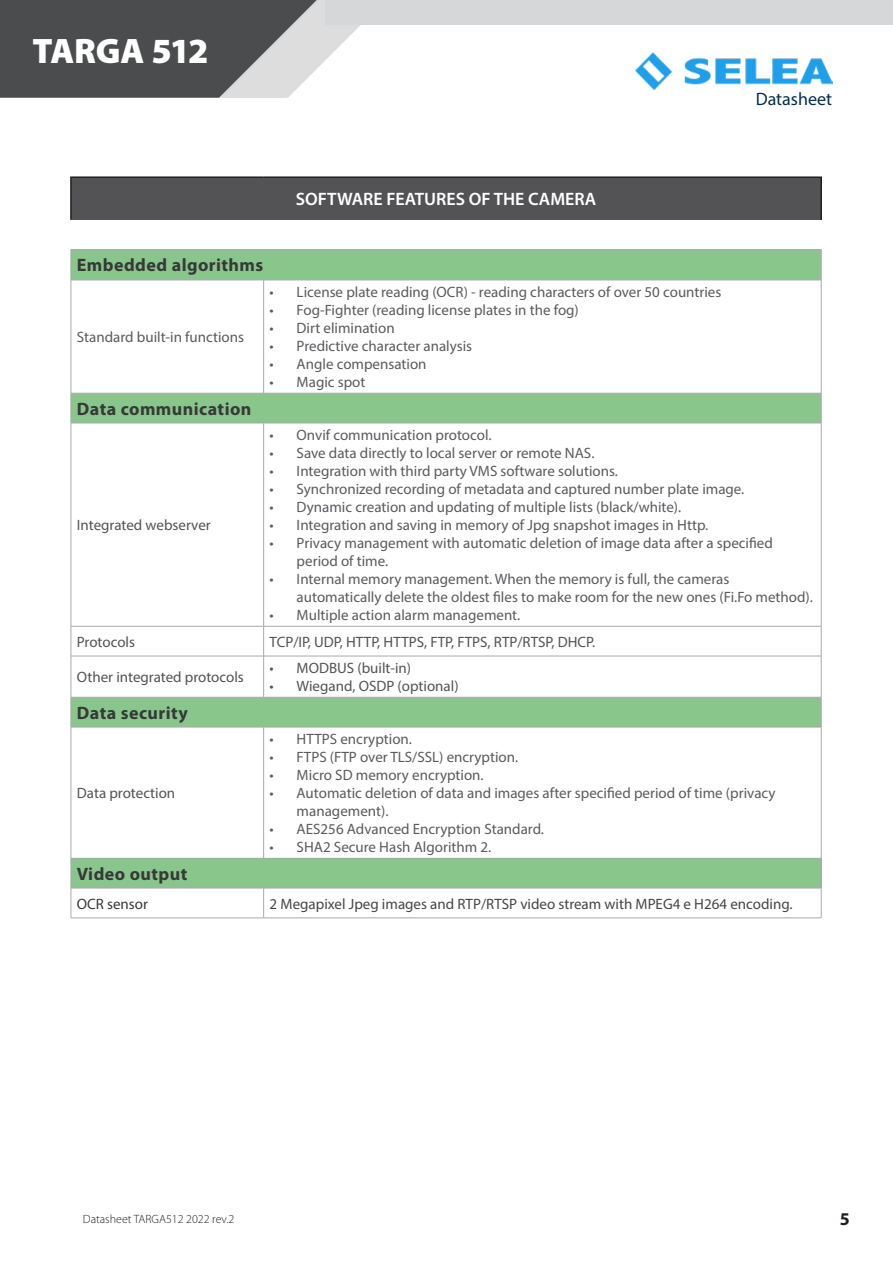
<style>
.page{position:relative;width:893px;height:1263px;background:#fff}
.page>*{position:absolute;margin:0;border:0;box-sizing:border-box;transform-origin:0 0}
.t1{font:900 35.55px "Myriad Pro";letter-spacing:-.03em;color:#fff}
.t2{font:700 18px "Myriad Pro";letter-spacing:.025em;color:#383839}
.t3{font:600 18px "Myriad Pro";color:#fff}
.t4{font:18px "Myriad Pro";color:#002f52}
.t5{font:700 18px "Myriad Pro";color:#231f20}
.t6{font:15px/18px "Myriad Pro";color:#5b5b5e}
.t7{font:15px "Myriad Pro";color:#535355}
.t8{font:15px "Myriad Pro";color:#454647}
.t9{font:15px "Myriad Pro";color:#383839}
.t10{font:300 12px "Myriad Pro";color:#231f20}
</style>
<div class="page">
<img style="left:635px;top:52px;width:197px;height:37px">
<div style="left:71px;top:177px;width:750px;height:43px;background:#535355"></div>
<svg style="left:72px;top:250px;width:749px;height:477px"></svg>
<div style="left:71px;top:858px;width:750px;height:30px;background:#89c68c"></div>
<hr style="left:70px;top:176px;width:194px;height:2px;background:#231f20">
<hr style="left:70px;top:178px;width:2px;height:42px;background:#231f20">
<hr style="left:264px;top:176px;width:558px;height:2px;background:#231f20">
<hr style="left:820px;top:178px;width:2px;height:42px;background:#231f20">
<hr style="left:821px;top:250px;width:1px;height:30px;background:#a8a9ad">
<hr style="left:821px;top:393px;width:1px;height:30px;background:#a8a9ad">
<hr style="left:821px;top:697px;width:1px;height:30px;background:#a8a9ad">
<hr style="left:821px;top:858px;width:1px;height:30px;background:#a8a9ad">
<hr style="left:71px;top:250px;width:1px;height:30px;background:#a8a9ad">
<hr style="left:71px;top:280px;width:193px;height:1px;background:#a8a9ad">
<hr style="left:71px;top:280px;width:1px;height:113px;background:#a8a9ad">
<hr style="left:264px;top:280px;width:557px;height:1px;background:#a8a9ad">
<hr style="left:263px;top:280px;width:1px;height:113px;background:#a8a9ad">
<hr style="left:821px;top:280px;width:1px;height:113px;background:#a8a9ad">
<hr style="left:71px;top:393px;width:193px;height:1px;background:#a8a9ad">
<hr style="left:71px;top:393px;width:1px;height:30px;background:#a8a9ad">
<hr style="left:264px;top:393px;width:557px;height:1px;background:#a8a9ad">
<hr style="left:71px;top:423px;width:193px;height:1px;background:#a8a9ad">
<hr style="left:71px;top:423px;width:1px;height:203px;background:#a8a9ad">
<hr style="left:264px;top:423px;width:557px;height:1px;background:#a8a9ad">
<hr style="left:263px;top:423px;width:1px;height:203px;background:#a8a9ad">
<hr style="left:821px;top:423px;width:1px;height:203px;background:#a8a9ad">
<hr style="left:71px;top:626px;width:193px;height:1px;background:#a8a9ad">
<hr style="left:71px;top:626px;width:1px;height:30px;background:#a8a9ad">
<hr style="left:264px;top:626px;width:557px;height:1px;background:#a8a9ad">
<hr style="left:263px;top:626px;width:1px;height:30px;background:#a8a9ad">
<hr style="left:821px;top:626px;width:1px;height:30px;background:#a8a9ad">
<hr style="left:71px;top:656px;width:193px;height:1px;background:#a8a9ad">
<hr style="left:71px;top:656px;width:1px;height:41px;background:#a8a9ad">
<hr style="left:264px;top:656px;width:557px;height:1px;background:#a8a9ad">
<hr style="left:263px;top:656px;width:1px;height:41px;background:#a8a9ad">
<hr style="left:821px;top:656px;width:1px;height:41px;background:#a8a9ad">
<hr style="left:71px;top:697px;width:193px;height:1px;background:#a8a9ad">
<hr style="left:71px;top:697px;width:1px;height:30px;background:#a8a9ad">
<hr style="left:264px;top:697px;width:557px;height:1px;background:#a8a9ad">
<hr style="left:71px;top:727px;width:193px;height:1px;background:#a8a9ad">
<hr style="left:71px;top:727px;width:1px;height:131px;background:#a8a9ad">
<hr style="left:264px;top:727px;width:557px;height:1px;background:#a8a9ad">
<hr style="left:263px;top:727px;width:1px;height:131px;background:#a8a9ad">
<hr style="left:821px;top:727px;width:1px;height:131px;background:#a8a9ad">
<hr style="left:71px;top:858px;width:193px;height:1px;background:#a8a9ad">
<hr style="left:71px;top:858px;width:1px;height:30px;background:#a8a9ad">
<hr style="left:264px;top:858px;width:557px;height:1px;background:#a8a9ad">
<hr style="left:71px;top:888px;width:193px;height:1px;background:#a8a9ad">
<hr style="left:71px;top:888px;width:1px;height:30px;background:#a8a9ad">
<hr style="left:264px;top:888px;width:557px;height:1px;background:#a8a9ad">
<hr style="left:263px;top:888px;width:1px;height:30px;background:#a8a9ad">
<hr style="left:821px;top:888px;width:1px;height:30px;background:#a8a9ad">
<hr style="left:71px;top:917px;width:193px;height:1px;background:#a8a9ad">
<hr style="left:264px;top:917px;width:557px;height:1px;background:#a8a9ad">
<hr style="left:71px;top:249px;width:193px;height:1px;background:#a8a9ad">
<hr style="left:264px;top:249px;width:557px;height:1px;background:#a8a9ad">
<svg style="left:0;top:0;width:386px;height:98px;background:#787879"></svg>
<div style="left:326px;top:0;width:567px;height:24px;background:#d6d7d9"></div>
<h1 class="t1" style="left:33px;top:31px;width:177px">TARGA 512</h1>
<p class="t2" style="left:77px;top:254px;width:188px">Embedded algorithms</p>
<p class="t3" style="left:296px;top:188px;width:302px">SOFTWARE FEATURES OF THE CAMERA</p>
<p class="t6" style="left:77px;top:328px;width:169px">Standard built-in functions</p>
<p class="t2" style="left:77px;top:397px;width:176px">Data communication</p>
<p class="t6" style="left:270px;top:283px;width:453px">• License plate reading (OCR) - reading characters of over 50 countries</p>
<p class="t6" style="left:270px;top:301px;width:311px">• Fog-Fighter (reading license plates in the fog)</p>
<p class="t6" style="left:270px;top:319px;width:127px">• Dirt elimination</p>
<p class="t6" style="left:270px;top:337px;width:204px">• Predictive character analysis</p>
<p class="t6" style="left:270px;top:355px;width:158px">• Angle compensation</p>
<p class="t6" style="left:270px;top:373px;width:97px">• Magic spot</p>
<p class="t4" style="left:756px;top:88px;width:78px">Datasheet</p>
<p class="t7" style="left:77px;top:516px;width:135px">Integrated webserver</p>
<p class="t6" style="left:270px;top:426px;width:223px">• Onvif communication protocol.</p>
<p class="t6" style="left:270px;top:444px;width:326px">• Save data directly to local server or remote NAS.</p>
<p class="t6" style="left:270px;top:462px;width:350px">• Integration with third party VMS software solutions.</p>
<p class="t6" style="left:270px;top:480px;width:476px">• Synchronized recording of metadata and captured number plate image.</p>
<p class="t6" style="left:270px;top:498px;width:413px">• Dynamic creation and updating of multiple lists (black/white).</p>
<p class="t6" style="left:270px;top:516px;width:440px">• Integration and saving in memory of Jpg snapshot images in Http.</p>
<p class="t6" style="left:297px;top:534px;width:478px;text-indent:-27px">• Privacy management with automatic deletion of image data after a specified period of time.</p>
<p class="t6" style="left:297px;top:570px;width:518px;text-indent:-27px">• Internal memory management. When the memory is full, the cameras automatically delete the oldest files to make room for the new ones (Fi.Fo method).</p>
<p class="t6" style="left:270px;top:606px;width:252px">• Multiple action alarm management.</p>
<p class="t7" style="left:77px;top:632px;width:60px">Protocols</p>
<p class="t7" style="left:270px;top:632px;width:327px">TCP/IP, UDP, HTTP, HTTPS, FTP, FTPS, RTP/RTSP, DHCP.</p>
<p class="t7" style="left:77px;top:668px;width:168px">Other integrated protocols</p>
<p class="t7" style="left:270px;top:659px;width:143px">• MODBUS (built-in)</p>
<p class="t7" style="left:270px;top:677px;width:190px">• Wiegand, OSDP (optional)</p>
<p class="t2" style="left:77px;top:701px;width:112px">Data security</p>
<p class="t7" style="left:77px;top:784px;width:100px">Data protection</p>
<p class="t6" style="left:270px;top:730px;width:144px">• HTTPS encryption.</p>
<p class="t6" style="left:270px;top:748px;width:250px">• FTPS (FTP over TLS/SSL) encryption.</p>
<p class="t6" style="left:270px;top:766px;width:216px">• Micro SD memory encryption.</p>
<p class="t6" style="left:297px;top:784px;width:480px;text-indent:-27px">• Automatic deletion of data and images after specified period of time (privacy management).</p>
<p class="t6" style="left:270px;top:820px;width:276px">• AES256 Advanced Encryption Standard.</p>
<p class="t6" style="left:270px;top:838px;width:223px">• SHA2 Secure Hash Algorithm 2.</p>
<p class="t2" style="left:77px;top:862px;width:112px">Video output</p>
<p class="t9" style="left:77px;top:894px;width:73px">OCR sensor</p>
<p class="t8" style="left:270px;top:894px;width:524px">2 Megapixel Jpeg images and RTP/RTSP video stream with MPEG4 e H264 encoding.</p>
<p class="t10" style="left:83px;top:1212px;width:153px">Datasheet TARGA512 2022 rev.2</p>
<p class="t5" style="left:840px;top:1208px;width:11px">5</p>
</div>
